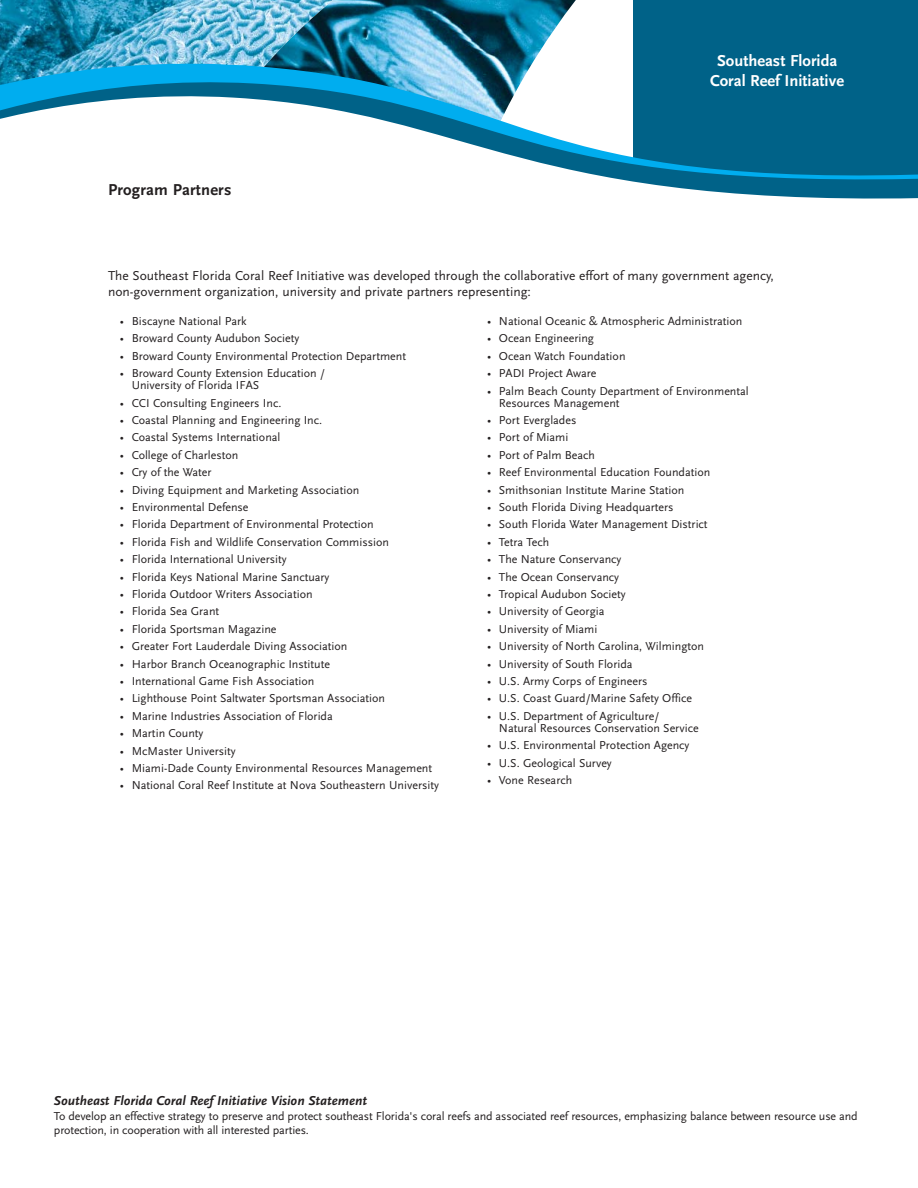
<style>
.page{position:relative;width:918px;height:1188px;background:#fff}
.page>*{position:absolute;margin:0;border:0;box-sizing:border-box;transform-origin:0 0}
.t1{font:700 16.5px/19.8px "Scala Sans";color:#fff;text-align:center}
.t2{font:700 16.5px "Scala Sans";letter-spacing:.01em;color:#231f20}
.t3{font:13.5px/16.2px "Scala Sans";color:#231f20}
.t4{font:italic 700 13.5px "Scala Sans";color:#231f20}
.t5{font:12px/12px "Scala Sans";color:#231f20}
</style>
<div class="page">
<img style="left:0;top:0;width:176px;height:55px">
<img style="left:176px;top:0;width:269px;height:55px">
<svg style="left:445px;top:0;width:189px;height:55px"></svg>
<div style="left:634px;top:0;width:284px;height:402px;background:#006288"></div>
<svg style="left:0;top:55px;width:634px;height:20px"></svg>
<svg style="left:0;top:75px;width:634px;height:14px"></svg>
<svg style="left:0;top:89px;width:918px;height:313px"></svg>
<p class="t2" style="left:108px;top:183px;width:125px">Program Partners</p>
<h1 class="t1" style="left:710px;top:52px;width:135px">Southeast Florida<br>Coral Reef Initiative</h1>
<p class="t3" style="left:108px;top:268px;width:667px">The Southeast Florida Coral Reef Initiative was developed through the collaborative effort of many government agency, non-government organization, university and private partners representing:</p>
<p class="t5" style="left:120px;top:316px;width:128px">• Biscayne National Park</p>
<p class="t5" style="left:487px;top:316px;width:257px">• National Oceanic &amp; Atmospheric Administration</p>
<p class="t5" style="left:120px;top:333px;width:181px">• Broward County Audubon Society</p>
<p class="t5" style="left:487px;top:333px;width:108px">• Ocean Engineering</p>
<p class="t5" style="left:120px;top:351px;width:288px">• Broward County Environmental Protection Department</p>
<p class="t5" style="left:487px;top:351px;width:140px">• Ocean Watch Foundation</p>
<p class="t5" style="left:120px;top:368px;width:207px">• Broward County Extension Education /</p>
<p class="t5" style="left:487px;top:368px;width:111px">• PADI Project Aware</p>
<p class="t5" style="left:132px;top:380px;width:129px">University of Florida IFAS</p>
<p class="t5" style="left:487px;top:385px;width:263px">• Palm Beach County Department of Environmental</p>
<p class="t5" style="left:120px;top:397px;width:163px">• CCI Consulting Engineers Inc.</p>
<p class="t5" style="left:499px;top:397px;width:122px">Resources Management</p>
<p class="t5" style="left:120px;top:415px;width:204px">• Coastal Planning and Engineering Inc.</p>
<p class="t5" style="left:487px;top:415px;width:91px">• Port Everglades</p>
<p class="t5" style="left:120px;top:432px;width:162px">• Coastal Systems International</p>
<p class="t5" style="left:487px;top:432px;width:83px">• Port of Miami</p>
<p class="t5" style="left:120px;top:450px;width:120px">• College of Charleston</p>
<p class="t5" style="left:487px;top:450px;width:109px">• Port of Palm Beach</p>
<p class="t5" style="left:120px;top:467px;width:93px">• Cry of the Water</p>
<p class="t5" style="left:487px;top:467px;width:225px">• Reef Environmental Education Foundation</p>
<p class="t5" style="left:120px;top:484px;width:241px">• Diving Equipment and Marketing Association</p>
<p class="t5" style="left:487px;top:484px;width:199px">• Smithsonian Institute Marine Station</p>
<p class="t5" style="left:120px;top:502px;width:130px">• Environmental Defense</p>
<p class="t5" style="left:487px;top:502px;width:188px">• South Florida Diving Headquarters</p>
<p class="t5" style="left:120px;top:519px;width:255px">• Florida Department of Environmental Protection</p>
<p class="t5" style="left:487px;top:519px;width:222px">• South Florida Water Management District</p>
<p class="t5" style="left:120px;top:537px;width:271px">• Florida Fish and Wildlife Conservation Commission</p>
<p class="t5" style="left:487px;top:537px;width:64px">• Tetra Tech</p>
<p class="t5" style="left:120px;top:554px;width:168px">• Florida International University</p>
<p class="t5" style="left:487px;top:554px;width:136px">• The Nature Conservancy</p>
<p class="t5" style="left:120px;top:571px;width:211px">• Florida Keys National Marine Sanctuary</p>
<p class="t5" style="left:487px;top:571px;width:134px">• The Ocean Conservancy</p>
<p class="t5" style="left:120px;top:589px;width:194px">• Florida Outdoor Writers Association</p>
<p class="t5" style="left:487px;top:589px;width:140px">• Tropical Audubon Society</p>
<p class="t5" style="left:120px;top:606px;width:101px">• Florida Sea Grant</p>
<p class="t5" style="left:487px;top:606px;width:119px">• University of Georgia</p>
<p class="t5" style="left:120px;top:624px;width:158px">• Florida Sportsman Magazine</p>
<p class="t5" style="left:487px;top:624px;width:112px">• University of Miami</p>
<p class="t5" style="left:120px;top:641px;width:229px">• Greater Fort Lauderdale Diving Association</p>
<p class="t5" style="left:487px;top:641px;width:219px">• University of North Carolina, Wilmington</p>
<p class="t5" style="left:120px;top:658px;width:212px">• Harbor Branch Oceanographic Institute</p>
<p class="t5" style="left:487px;top:658px;width:147px">• University of South Florida</p>
<p class="t5" style="left:120px;top:676px;width:196px">• International Game Fish Association</p>
<p class="t5" style="left:487px;top:676px;width:162px">• U.S. Army Corps of Engineers</p>
<p class="t5" style="left:120px;top:693px;width:267px">• Lighthouse Point Saltwater Sportsman Association</p>
<p class="t5" style="left:487px;top:693px;width:207px">• U.S. Coast Guard/Marine Safety Office</p>
<p class="t5" style="left:120px;top:711px;width:214px">• Marine Industries Association of Florida</p>
<p class="t5" style="left:499px;top:711px;width:201px;text-indent:-12px">• U.S. Department of Agriculture/<br>Natural Resources Conservation Service</p>
<p class="t5" style="left:120px;top:728px;width:85px">• Martin County</p>
<p class="t5" style="left:487px;top:740px;width:204px">• U.S. Environmental Protection Agency</p>
<p class="t5" style="left:120px;top:745px;width:117px">• McMaster University</p>
<p class="t5" style="left:487px;top:757px;width:126px">• U.S. Geological Survey</p>
<p class="t5" style="left:120px;top:763px;width:314px">• Miami-Dade County Environmental Resources Management</p>
<p class="t5" style="left:487px;top:775px;width:87px">• Vone Research</p>
<p class="t5" style="left:120px;top:780px;width:321px">• National Coral Reef Institute at Nova Southeastern University</p>
<p class="t4" style="left:54px;top:1095px;width:315px">Southeast Florida Coral Reef Initiative Vision Statement</p>
<p class="t5" style="left:54px;top:1109px;width:805px;line-height:14.4px">To develop an effective strategy to preserve and protect southeast Florida's coral reefs and associated reef resources, emphasizing balance between resource use and protection, in cooperation with all interested parties.</p>
</div>
